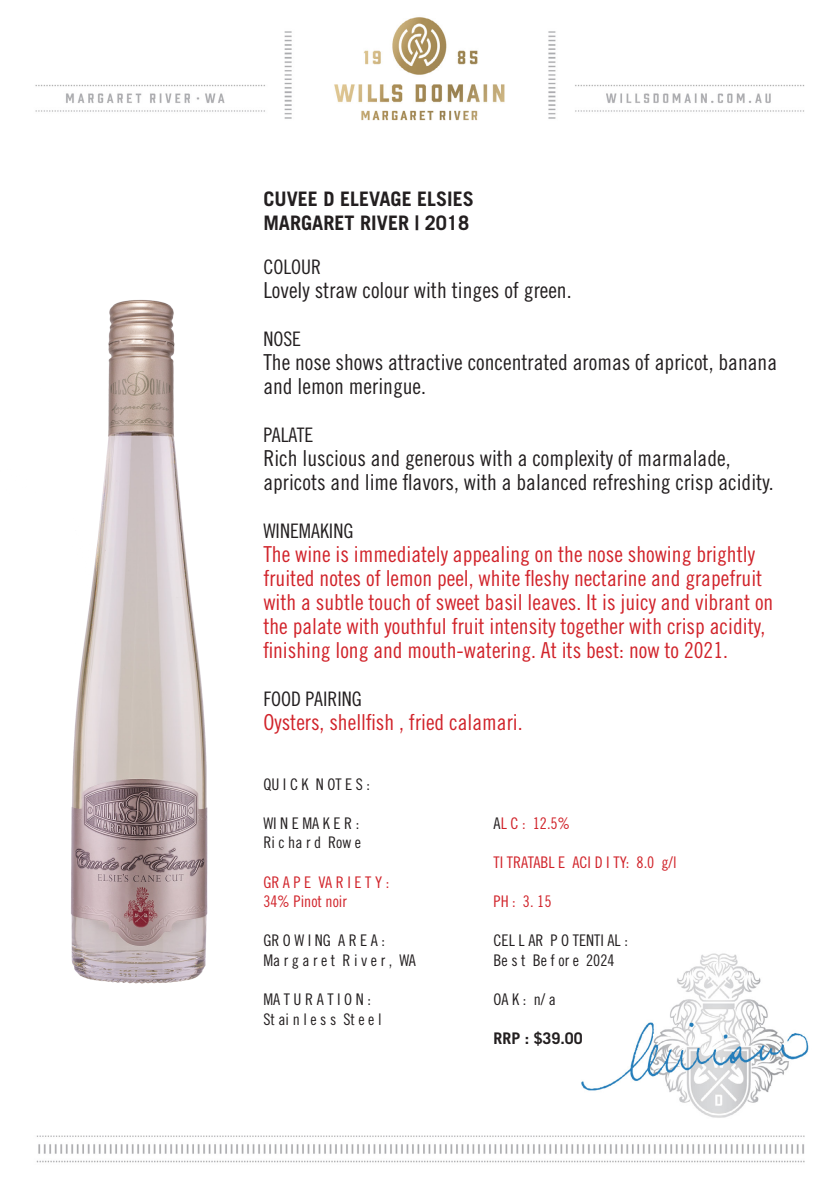
<style>
.page{position:relative;width:840px;height:1191px;background:#fff}
.page>*{position:absolute;margin:0;border:0;box-sizing:border-box;transform-origin:0 0}
.t1{font:22px/24px "Trade Gothic Cond Eighteen";color:#d1232a}
.t2{font:22px/24px "Trade Gothic Cond Eighteen";color:#231f20}
.t3{font:700 20px "Trade Gothic";color:#231f20}
.t4{font:20px "Trade Gothic Cond Eighteen";color:#231f20}
.t5{font:16px "Trade Gothic Cond Eighteen";color:#231f20}
.t6{font:16px "Trade Gothic Cond Eighteen";color:#d1232a}
.t7{font:700 16px "Trade Gothic";color:#231f20}
.s1{color:#231f20}
</style>
<div class="page">
<img style="left:35px;top:17px;width:774px;height:1146px">
<img style="left:35px;top:296px;width:385px;height:695px">
<p class="t3" style="left:263px;top:187px;width:212px">CUVEE D ELEVAGE ELSIES</p>
<p class="t3" style="left:263px;top:211px;width:207px">MARGARET RIVER | 2018</p>
<p class="t4" style="left:263px;top:255px;width:59px">COLOUR</p>
<p class="t2" style="left:263px;top:278px;width:309px">Lovely straw colour with tinges of green.</p>
<p class="t4" style="left:263px;top:327px;width:39px">NOSE</p>
<p class="t2" style="left:263px;top:350px;width:515px">The nose shows attractive concentrated aromas of apricot, banana and lemon meringue.</p>
<p class="t4" style="left:263px;top:423px;width:51px">PALATE</p>
<p class="t2" style="left:263px;top:446px;width:511px">Rich luscious and generous with a complexity of marmalade, apricots and lime flavors, with a balanced refreshing crisp acidity.</p>
<p class="t4" style="left:263px;top:519px;width:91px">WINEMAKING</p>
<p class="t1" style="left:263px;top:542px;width:511px">The wine is immediately appealing on the nose showing brightly fruited notes of lemon peel, white fleshy nectarine and grapefruit with a subtle touch of sweet basil leaves. It is juicy and vibrant on the palate with youthful fruit intensity together with crisp acidity, finishing long and mouth-watering. At its best: now to 2021.</p>
<p class="t4" style="left:263px;top:687px;width:100px">FOOD PAIRING</p>
<p class="t1" style="left:263px;top:710px;width:261px">Oysters, shellfish , fried calamari.</p>
<p class="t5" style="left:263px;top:774px;width:108px">QU I C K N OT E S :</p>
<p class="t5" style="left:263px;top:813px;width:97px">WI N E MA K E R :</p>
<p class="t5" style="left:263px;top:833px;width:99px">Ri c ha r d Row e</p>
<p class="t6" style="left:263px;top:872px;width:127px">GR A P E VA R I E T Y :</p>
<p class="t6" style="left:263px;top:892px;width:85px">34% Pinot noir</p>
<p class="t5" style="left:263px;top:931px;width:123px">GR O W I NG A R E A :</p>
<p class="t5" style="left:263px;top:950px;width:154px">Ma r g a r e t R i v e r , WA</p>
<p class="t5" style="left:263px;top:990px;width:109px">MA T U R A T I O N :</p>
<p class="t5" style="left:263px;top:1009px;width:120px">St ai n l e s s St e e l</p>
<p class="t6" style="left:493px;top:813px;width:78px"><span class="s1">A</span>L C : 12.5%</p>
<p class="t6" style="left:493px;top:852px;width:184px">TI TRATABL E ACI D I TY: 8.0 g/l</p>
<p class="t6" style="left:493px;top:892px;width:59px">PH : 3. 15</p>
<p class="t5" style="left:493px;top:931px;width:136px">CEL L AR P O TENTI AL :</p>
<p class="t5" style="left:493px;top:950px;width:122px">Be s t Be f or e 2024</p>
<p class="t5" style="left:493px;top:990px;width:64px">OA K : n/ a</p>
<p class="t7" style="left:493px;top:1029px;width:90px">RRP : $39.00</p>
</div>
